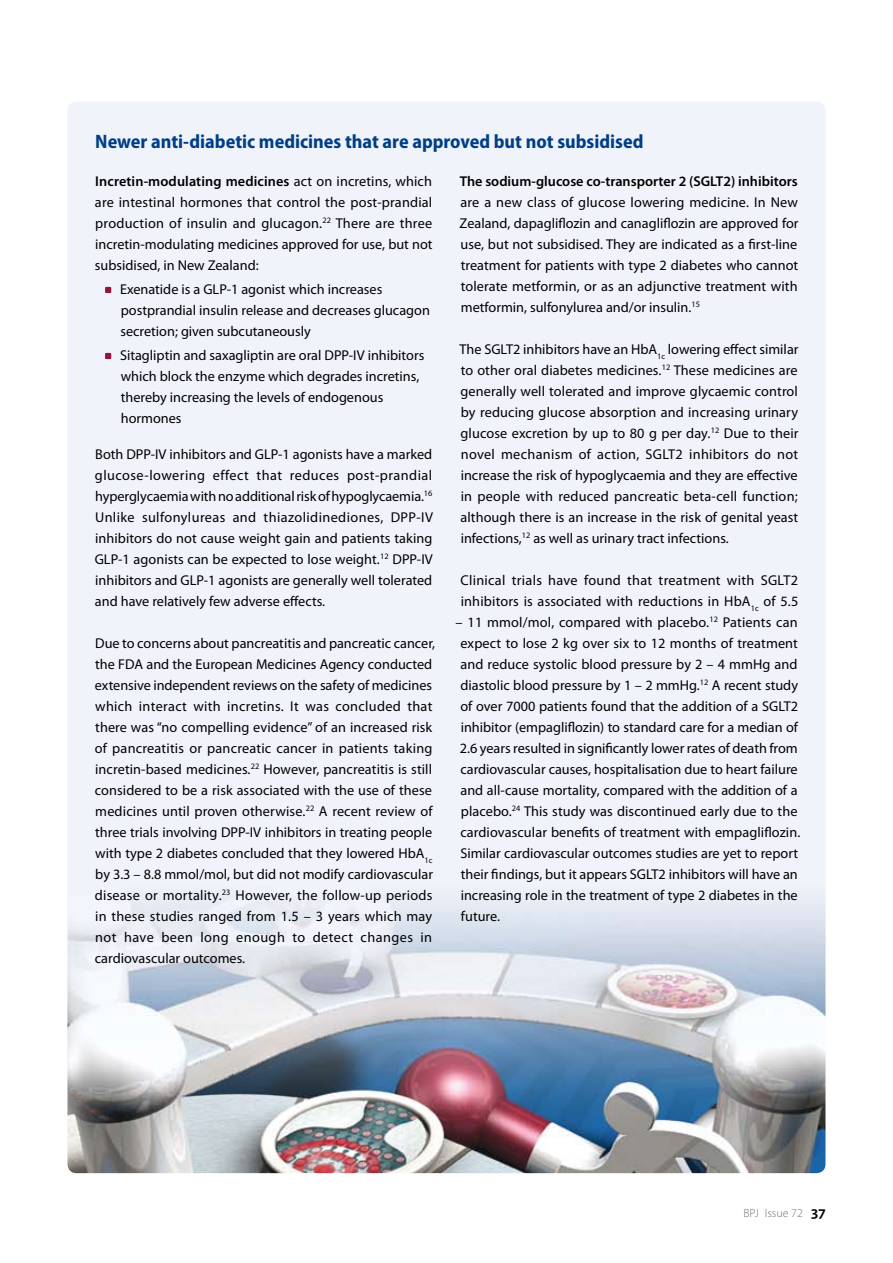
<style>
.page{position:relative;width:893px;height:1263px;background:#fff}
.page>*{position:absolute;margin:0;border:0;box-sizing:border-box;transform-origin:0 0}
.t1{font:700 semi-condensed 19.5px "Myriad Pro";color:#003e86}
.t2{font:14.25px/21px "Myriad Pro";color:#000}
.t3{font:600 14.25px "Myriad Pro";color:#000}
.t4{font:300 12px "Myriad Pro";color:#707173}
.s1{font-weight:600}
.s2{font-weight:600;font-size:15.75px;color:#000}
</style>
<div class="page">
<img style="left:68px;top:102px;width:757px;height:1071px">
<svg style="left:105px;top:287px;width:6px;height:6px"></svg>
<svg style="left:105px;top:353px;width:6px;height:6px"></svg>
<h1 class="t1" style="left:95px;top:131px;width:550px">Newer anti-diabetic medicines that are approved but not subsidised</h1>
<p class="t2" style="left:95px;top:170px;width:339px;text-align:justify"><span class="s1">Incretin-modulating medicines</span> act on incretins, which are intestinal hormones that control the post-prandial production of insulin and glucagon.<sup>22</sup> There are three incretin-modulating medicines approved for use, but not subsidised, in New Zealand:</p>
<p class="t2" style="left:120px;top:278px;width:311px">Exenatide is a GLP-1 agonist which increases postprandial insulin release and decreases glucagon secretion; given subcutaneously</p>
<p class="t2" style="left:120px;top:344px;width:306px">Sitagliptin and saxagliptin are oral DPP-IV inhibitors which block the enzyme which degrades incretins, thereby increasing the levels of endogenous hormones</p>
<p class="t2" style="left:95px;top:444px;width:340px;text-align:justify">Both DPP-IV inhibitors and GLP-1 agonists have a marked glucose-lowering effect that reduces post-prandial hyperglycaemia with no additional risk of hypoglycaemia.<sup>16<br></sup>Unlike sulfonylureas and thiazolidinediones, DPP-IV inhibitors do not cause weight gain and patients taking GLP-1 agonists can be expected to lose weight.<sup>12</sup> DPP-IV inhibitors and GLP-1 agonists are generally well tolerated and have relatively few adverse effects.</p>
<p class="t2" style="left:95px;top:633px;width:342px">Due to concerns about pancreatitis and pancreatic cancer, the FDA and the European Medicines Agency conducted extensive independent reviews on the safety of medicines which interact with incretins. It was concluded that there was “no compelling evidence” of an increased risk of pancreatitis or pancreatic cancer in patients taking incretin-based medicines.<sup>22</sup> However, pancreatitis is still considered to be a risk associated with the use of these medicines until proven otherwise.<sup>22</sup> A recent review of three trials involving DPP-IV inhibitors in treating people with type 2 diabetes concluded that they lowered HbA<sub>1c </sub>by 3.3 – 8.8 mmol/mol, but did not modify cardiovascular disease or mortality.<sup>23</sup> However, the follow-up periods in these studies ranged from 1.5 – 3 years which may not have been long enough to detect changes in cardiovascular outcomes.</p>
<p class="t3" style="left:460px;top:172px;width:339px">The sodium-glucose co-transporter 2 (SGLT2) inhibitors</p>
<p class="t2" style="left:460px;top:192px;width:340px;text-align:justify">are a new class of glucose lowering medicine. In New Zealand, dapagliflozin and canagliflozin are approved for use, but not subsidised. They are indicated as a first-line treatment for patients with type 2 diabetes who cannot tolerate metformin, or as an adjunctive treatment with metformin, sulfonylurea and/or insulin.<sup>15</sup></p>
<p class="t2" style="left:460px;top:338px;width:340px;text-align:justify">The SGLT2 inhibitors have an HbA<sub>1c</sub> lowering effect similar to other oral diabetes medicines.<sup>12</sup> These medicines are generally well tolerated and improve glycaemic control by reducing glucose absorption and increasing urinary glucose excretion by up to 80 g per day.<sup>12</sup> Due to their novel mechanism of action, SGLT2 inhibitors do not increase the risk of hypoglycaemia and they are effective in people with reduced pancreatic beta-cell function; although there is an increase in the risk of genital yeast infections,<sup>12</sup> as well as urinary tract infections.</p>
<p class="t2" style="left:460px;top:569px;width:339px">Clinical trials have found that treatment with SGLT2 inhibitors is associated with reductions in HbA<sub>1c</sub> of 5.5</p>
<p class="t2" style="left:456px;top:612px;width:346px">– 11 mmol/mol, compared with placebo.<sup>12</sup> Patients can expect to lose 2 kg over six to 12 months of treatment and reduce systolic blood pressure by 2 – 4 mmHg and diastolic blood pressure by 1 – 2 mmHg.<sup>12</sup> A recent study of over 7000 patients found that the addition of a SGLT2 inhibitor (empagliflozin) to standard care for a median of 2.6 years resulted in significantly lower rates of death from cardiovascular causes, hospitalisation due to heart failure and all-cause mortality, compared with the addition of a placebo.<sup>24</sup> This study was discontinued early due to the cardiovascular benefits of treatment with empagliflozin.<br>Similar cardiovascular outcomes studies are yet to report their findings, but it appears SGLT2 inhibitors will have an increasing role in the treatment of type 2 diabetes in the future.</p>
<p class="t4" style="left:743px;top:1206px;width:83px">BPJ Issue 72 <span class="s2">37</span></p>
</div>
